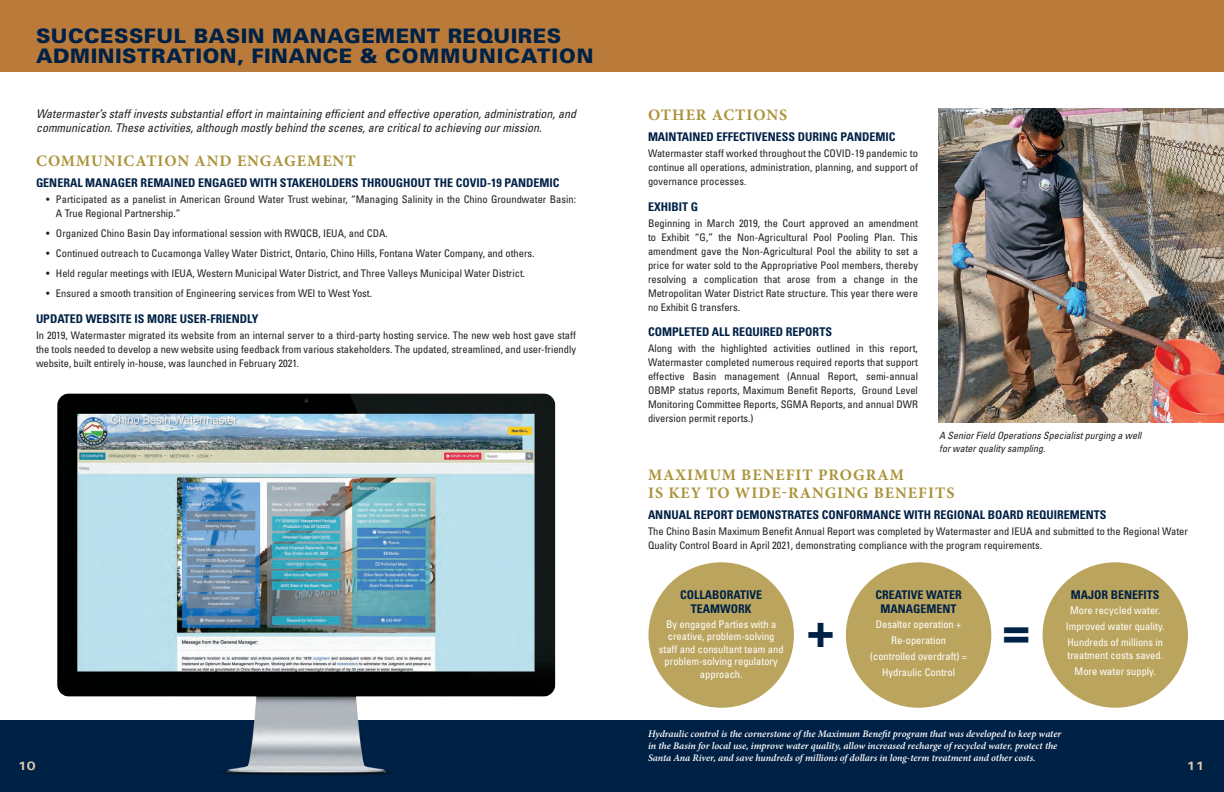
<style>
.page{position:relative;width:1224px;height:792px;background:#fff}
.page>*{position:absolute;margin:0;border:0;box-sizing:border-box;transform-origin:0 0}
._08_body{font:900 48px "Univers";color:#002146}
._12_top_head{font:900 20px/20px "Univers";letter-spacing:.025em;color:#002146}
._09_head_1{font:700 16px/18px "Minion Pro";letter-spacing:.06em;color:#ab933a}
._08_body-2{font:700 condensed 12px/14px "Univers";color:#002146;text-align:center}
._10_intro_para{font:italic condensed 12px/14px "Univers";color:#231f20}
.t1{font:700 expanded 12px "Univers";color:#e8ceb4}
._08_body-3{font:condensed 10.5px/14px "Univers";color:#231f20;text-align:justify}
._08_body-4{font:condensed 10.5px/12.6px "Univers";color:#fff;text-align:center}
._08_caption{font:italic 600 10px/12px "Minion Pro";letter-spacing:-.005em;color:#fff}
._08_body-5{font:italic condensed 10px/13px "Univers";color:#231f20}
</style>
<div class="page">
<div style="left:0;top:720px;width:1224px;height:72px;background:#002146"></div>
<div style="left:0;top:0;width:1224px;height:72px;background:#ba7b3a"></div>
<img style="left:57px;top:393px;width:499px;height:383px">
<div style="left:648px;top:562px;width:146px;height:146px;background:#bba55e;border-radius:50%"></div>
<div style="left:1043px;top:562px;width:145px;height:146px;background:#bba55e;border-radius:50%"></div>
<div style="left:846px;top:562px;width:145px;height:146px;background:#bba55e;border-radius:50%"></div>
<img style="left:939px;top:108px;width:285px;height:315px">
<p class="_12_top_head" style="left:36px;top:25px;width:559px">SUCCESSFUL BASIN MANAGEMENT REQUIRES<br>ADMINISTRATION, FINANCE &amp; COMMUNICATION</p>
<p class="_10_intro_para" style="left:36px;top:106px;width:542px">Watermaster’s staff invests substantial effort in maintaining efficient and effective operation, administration, and communication. These activities, although mostly behind the scenes, are critical to achieving our mission.</p>
<p class="_09_head_1" style="left:36px;top:151px;width:321px">COMMUNICATION AND ENGAGEMENT</p>
<p class="_08_body-2" style="left:36px;top:176px;width:525px">GENERAL MANAGER REMAINED ENGAGED WITH STAKEHOLDERS THROUGHOUT THE COVID-19 PANDEMIC</p>
<p class="_08_body-3" style="left:56px;top:192px;width:522px;text-indent:-10px">• Participated as a panelist in American Ground Water Trust webinar, “Managing Salinity in the Chino Groundwater Basin:<br>A True Regional Partnership.”</p>
<p class="_08_body-3" style="left:46px;top:226px;width:343px">• Organized Chino Basin Day informational session with RWQCB, IEUA, and CDA.</p>
<p class="_08_body-3" style="left:46px;top:246px;width:490px">• Continued outreach to Cucamonga Valley Water District, Ontario, Chino Hills, Fontana Water Company, and others.</p>
<p class="_08_body-3" style="left:46px;top:266px;width:481px">• Held regular meetings with IEUA, Western Municipal Water District, and Three Valleys Municipal Water District.</p>
<p class="_08_body-3" style="left:46px;top:286px;width:328px">• Ensured a smooth transition of Engineering services from WEI to West Yost.</p>
<p class="_08_body-2" style="left:36px;top:311px;width:224px">UPDATED WEBSITE IS MORE USER-FRIENDLY</p>
<p class="_08_body-3" style="left:36px;top:328px;width:542px">In 2019, Watermaster migrated its website from an internal server to a third-party hosting service. The new web host gave staff the tools needed to develop a new website using feedback from various stakeholders. The updated, streamlined, and user-friendly website, built entirely in-house, was launched in February 2021.</p>
<p class="_09_head_1" style="left:648px;top:105px;width:141px">OTHER ACTIONS</p>
<p class="_08_body-2" style="left:648px;top:130px;width:249px">MAINTAINED EFFECTIVENESS DURING PANDEMIC</p>
<p class="_08_body-3" style="left:648px;top:146px;width:272px">Watermaster staff worked throughout the COVID-19 pandemic to continue all operations, administration, planning, and support of governance processes.</p>
<p class="_08_body-2" style="left:648px;top:199px;width:52px">EXHIBIT G</p>
<p class="_08_body-3" style="left:648px;top:216px;width:272px">Beginning in March 2019, the Court approved an amendment to Exhibit “G,” the Non-Agricultural Pool Pooling Plan. This amendment gave the Non-Agricultural Pool the ability to set a price for water sold to the Appropriative Pool members, thereby resolving a complication that arose from a change in the Metropolitan Water District Rate structure. This year there were no Exhibit G transfers.</p>
<p class="_08_body-2" style="left:648px;top:325px;width:186px">COMPLETED ALL REQUIRED REPORTS</p>
<p class="_08_body-3" style="left:648px;top:341px;width:272px">Along with the highlighted activities outlined in this report, Watermaster completed numerous required reports that support effective Basin management (Annual Report, semi-annual OBMP status reports, Maximum Benefit Reports, Ground Level Monitoring Committee Reports, SGMA Reports, and annual DWR diversion permit reports.)</p>
<p class="_08_body-5" style="left:939px;top:429px;width:204px">A Senior Field Operations Specialist purging a well for water quality sampling.</p>
<p class="_09_head_1" style="left:648px;top:465px;width:308px">MAXIMUM BENEFIT PROGRAM<br>IS KEY TO WIDE-RANGING BENEFITS</p>
<p class="_08_body-2" style="left:648px;top:508px;width:460px">ANNUAL REPORT DEMONSTRATES CONFORMANCE WITH REGIONAL BOARD REQUIREMENTS</p>
<p class="_08_body-3" style="left:648px;top:524px;width:542px">The Chino Basin Maximum Benefit Annual Report was completed by Watermaster and IEUA and submitted to the Regional Water<br>Quality Control Board in April 2021, demonstrating compliance with the program requirements.</p>
<p class="_08_body-2" style="left:680px;top:588px;width:83px">COLLABORATIVE<br>TEAMWORK</p>
<p class="_08_body-4" style="left:659px;top:617px;width:126px">By engaged Parties with a creative, problem-solving staff and consultant team and problem-solving regulatory approach.</p>
<p class="_08_body-2" style="left:875px;top:588px;width:88px">CREATIVE WATER<br>MANAGEMENT</p>
<p class="_08_body-4" style="left:876px;top:617px;width:87px">Desalter operation +</p>
<p class="_08_body-4" style="left:891px;top:633px;width:56px">Re-operation</p>
<p class="_08_body-4" style="left:870px;top:650px;width:98px">(controlled overdraft) =</p>
<p class="_08_body-4" style="left:882px;top:666px;width:74px">Hydraulic Control</p>
<p class="_08_body" style="left:805px;top:600px;width:33px">+</p>
<p class="_08_body" style="left:1001px;top:600px;width:33px">=</p>
<p class="_08_body-2" style="left:1071px;top:588px;width:90px">MAJOR BENEFITS</p>
<p class="_08_body-4" style="left:1070px;top:603px;width:92px">More recycled water.</p>
<p class="_08_body-4" style="left:1066px;top:619px;width:100px">Improved water quality.</p>
<p class="_08_body-4" style="left:1067px;top:636px;width:97px;text-align:left">Hundreds of millions in treatment costs saved.</p>
<p class="_08_body-4" style="left:1075px;top:664px;width:83px">More water supply.</p>
<p class="_08_caption" style="left:648px;top:728px;width:415px">Hydraulic control is the cornerstone of the Maximum Benefit program that was developed to keep water in the Basin for local use, improve water quality, allow increased recharge of recycled water, protect the<br>Santa Ana River, and save hundreds of millions of dollars in long-term treatment and other costs.</p>
<p class="t1" style="left:18px;top:759px;width:19px">10</p>
<p class="t1" style="left:1187px;top:759px;width:19px">11</p>
</div>
